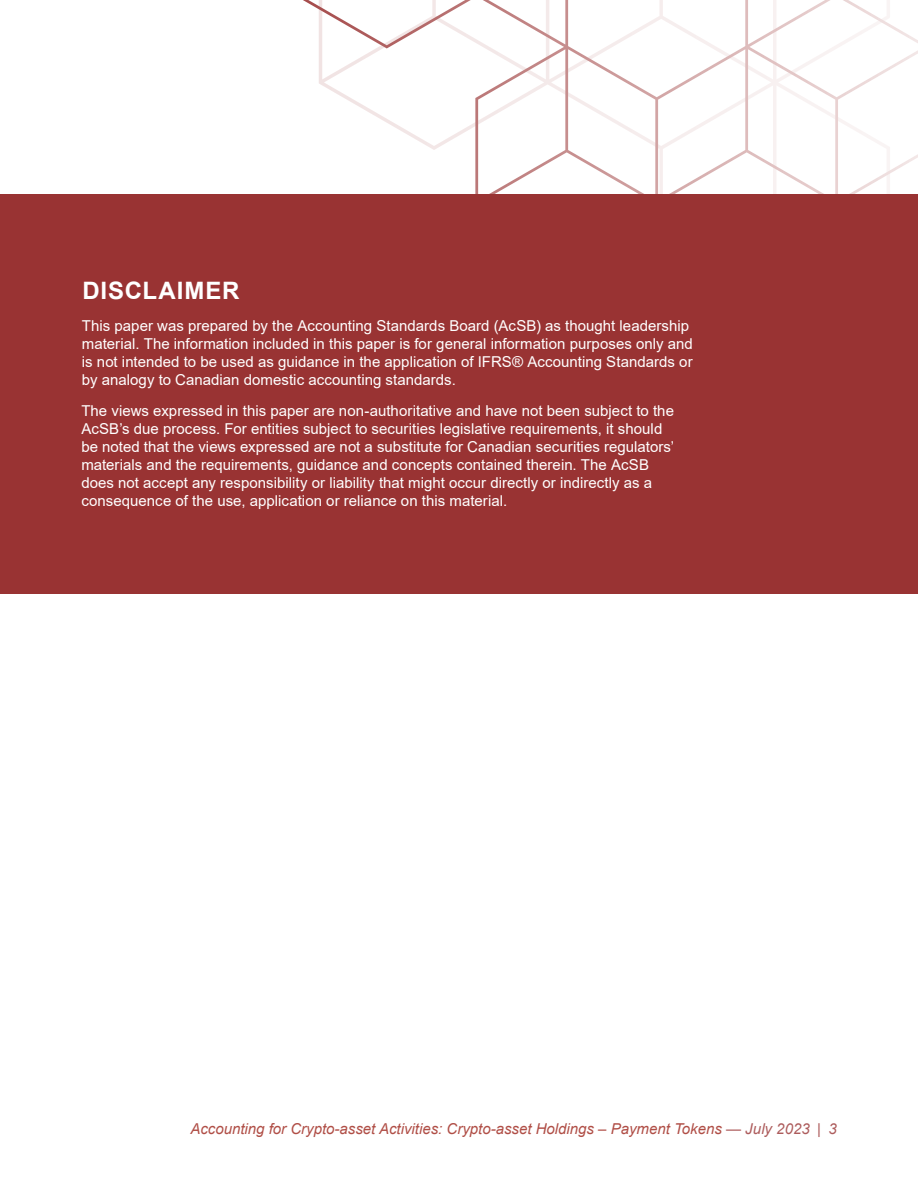
<style>
.page{position:relative;width:918px;height:1188px;background:#fff}
.page>*{position:absolute;margin:0;border:0;box-sizing:border-box;transform-origin:0 0}
.t1{font:700 24px "Arial";letter-spacing:.04em;color:#fff}
.t2{font:15px/18px "Arial";letter-spacing:.005em;color:#fff}
.t3{font:italic 15px "Arial";color:#b04e46}
.s1{color:#ad5c5c}
</style>
<div class="page">
<svg style="left:303px;top:0;width:615px;height:194px"></svg>
<div style="left:0;top:194px;width:918px;height:400px;background:#933"></div>
<h2 class="t1" style="left:82px;top:274px;width:159px">DISCLAIMER</h2>
<p class="t2" style="left:82px;top:317px;width:613px">This paper was prepared by the Accounting Standards Board (AcSB) as thought leadership material. The information included in this paper is for general information purposes only and is not intended to be used as guidance in the application of IFRS® Accounting Standards or by analogy to Canadian domestic accounting standards.</p>
<p class="t2" style="left:81px;top:402px;width:594px">The views expressed in this paper are non-authoritative and have not been subject to the AcSB’s due process. For entities subject to securities legislative requirements, it should be noted that the views expressed are not a substitute for Canadian securities regulators’ materials and the requirements, guidance and concepts contained therein. The AcSB does not accept any responsibility or liability that might occur directly or indirectly as a consequence of the use, application or reliance on this material.</p>
<p class="t3" style="left:190px;top:1119px;width:648px">Accounting for Crypto-asset Activities: Crypto-asset Holdings – Payment Tokens <span class="s1">— July 2023 | 3</span></p>
</div>
